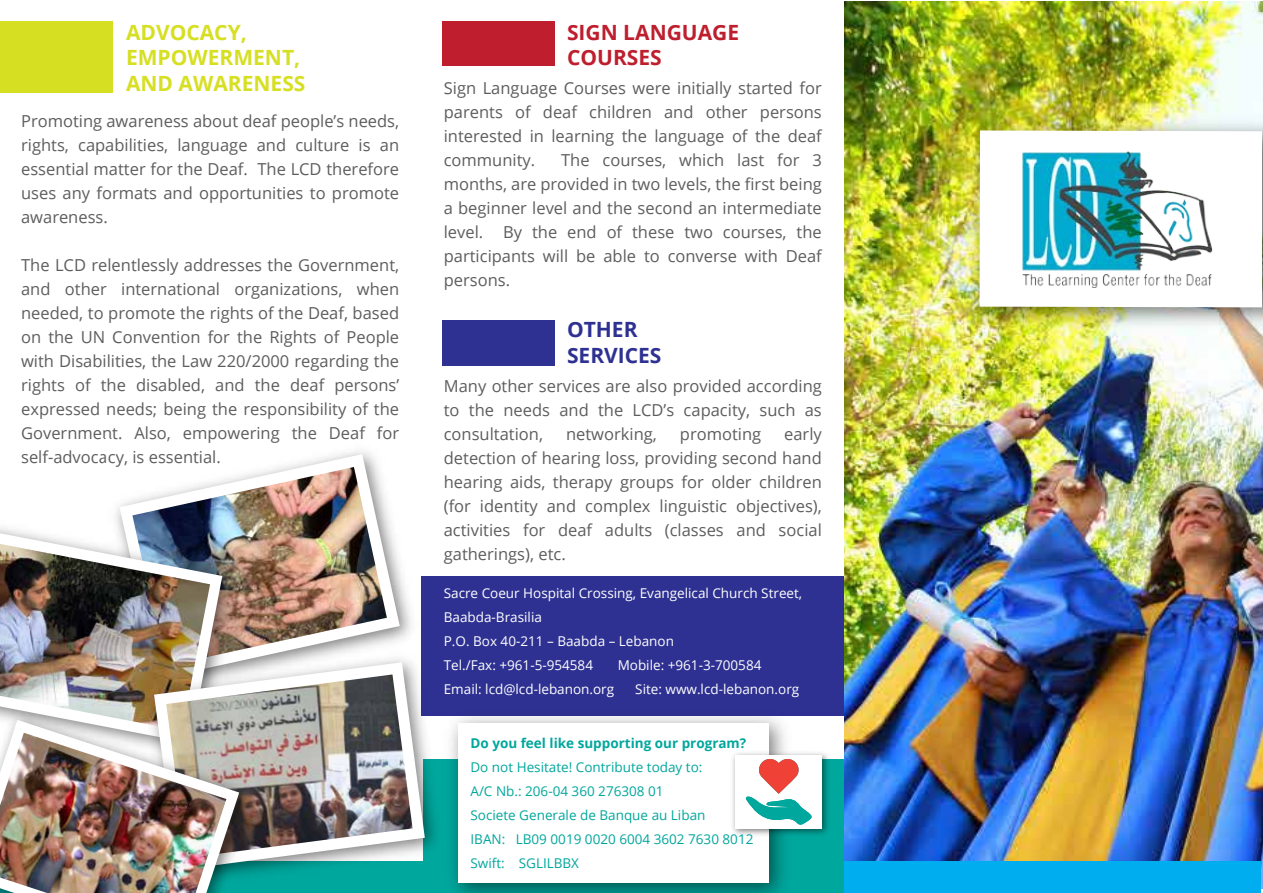
<style>
.page{position:relative;width:1263px;height:893px;background:#fff}
.page>*{position:absolute;margin:0;border:0;box-sizing:border-box;transform-origin:0 0}
.t1{font:700 21px/25.5px "Open Sans";color:#d7df23}
.t2{font:700 21px/25.5px "Open Sans";color:#be1e2d}
.t3{font:700 21px/25.5px "Open Sans";color:#2e3192}
.t4{font:16.5px/24px "Open Sans";color:#5d5d5d;text-align:justify}
.t5{font:13.5px/24px "Open Sans";color:#fff}
.t6{font:13.5px/24px "Open Sans";color:#00a79d}
.t7{font:700 13.5px "Open Sans";color:#00a79d}
</style>
<div class="page">
<div style="left:0;top:21px;width:113px;height:72px;background:#d7df23"></div>
<div style="left:442px;top:21px;width:113px;height:45px;background:#be1e2d"></div>
<div style="left:442px;top:320px;width:113px;height:45px;background:#2e3192"></div>
<div style="left:421px;top:576px;width:424px;height:139px;background:#2e3192"></div>
<div style="left:423px;top:759px;width:424px;height:120px;background:#00a79d"></div>
<img style="left:844px;top:1px;width:418px;height:887px">
<div style="left:844px;top:861px;width:417px;height:32px;background:#00aeef"></div>
<div style="left:0;top:861px;width:844px;height:32px;background:#00a79d"></div>
<img style="left:116px;top:451px;width:295px;height:189px">
<svg style="left:120px;top:454px;width:280px;height:189px"></svg>
<img style="left:132px;top:467px;width:255px;height:179px">
<img style="left:0;top:515px;width:245px;height:131px">
<img style="left:0;top:533px;width:222px;height:113px">
<img style="left:0;top:544px;width:210px;height:161px">
<img style="left:138px;top:646px;width:300px;height:226px">
<svg style="left:154px;top:662px;width:271px;height:208px"></svg>
<img style="left:166px;top:674px;width:247px;height:184px">
<img style="left:0;top:705px;width:262px;height:170px">
<svg style="left:0;top:720px;width:239px;height:159px"></svg>
<img style="left:0;top:733px;width:226px;height:160px">
<img style="left:960px;top:111px;width:302px;height:225px">
<svg style="left:979px;top:130px;width:283px;height:177px"></svg>
<img style="left:1021px;top:151px;width:217px;height:137px">
<img style="left:438px;top:715px;width:359px;height:178px">
<div style="left:458px;top:723px;width:311px;height:160px;background:#fff"></div>
<img style="left:732px;top:748px;width:96px;height:91px">
<div style="left:735px;top:755px;width:87px;height:74px;background:#fff"></div>
<svg style="left:745px;top:758px;width:67px;height:67px"></svg>
<p class="t1" style="left:126px;top:19px;width:181px">ADVOCACY,<br>EMPOWERMENT,<br>AND AWARENESS</p>
<p class="t2" style="left:567px;top:19px;width:174px">SIGN LANGUAGE<br>COURSES</p>
<p class="t4" style="left:444px;top:76px;width:380px">Sign Language Courses were initially started for parents of deaf children and other persons interested in learning the language of the deaf community.</p>
<p class="t4" style="left:21px;top:109px;width:380px">Promoting awareness about deaf people’s needs, rights, capabilities, language and culture is an essential matter for the Deaf. The LCD therefore uses any formats and opportunities to promote awareness.</p>
<p class="t4" style="left:21px;top:253px;width:380px">The LCD relentlessly addresses the Government, and other international organizations, when needed, to promote the rights of the Deaf, based on the UN Convention for the Rights of People with Disabilities, the Law 220/2000 regarding the rights of the disabled, and the deaf persons’ expressed needs; being the responsibility of the Government. Also, empowering the Deaf for self-advocacy, is essential.</p>
<p class="t4" style="left:444px;top:148px;width:380px;text-indent:117px">The courses, which last for 3 months, are provided in two levels, the first being a beginner level and the second an intermediate level. By the end of these two courses, the participants will be able to converse with Deaf persons.</p>
<p class="t3" style="left:567px;top:316px;width:96px">OTHER<br>SERVICES</p>
<p class="t4" style="left:444px;top:374px;width:380px">Many other services are also provided according to the needs and the LCD’s capacity, such as consultation,</p>
<p class="t4" style="left:444px;top:422px;width:380px;text-indent:340px">early detection of hearing loss, providing second hand hearing aids, therapy groups for older children (for identity and complex linguistic objectives), activities for deaf adults (classes and social gatherings), etc.</p>
<p class="t4" style="left:566px;top:422px;width:92px">networking,</p>
<p class="t4" style="left:680px;top:422px;width:83px">promoting</p>
<p class="t5" style="left:444px;top:581px;width:360px">Sacre Coeur Hospital Crossing, Evangelical Church Street, Baabda-Brasilia<br>P.O. Box 40-211 – Baabda – Lebanon<br>Tel./Fax: +961-5-954584</p>
<p class="t5" style="left:618px;top:653px;width:145px">Mobile: +961-3-700584</p>
<p class="t5" style="left:444px;top:677px;width:172px">Email: lcd@lcd-lebanon.org</p>
<p class="t5" style="left:635px;top:677px;width:165px">Site: www.lcd-lebanon.org</p>
<p class="t7" style="left:470px;top:734px;width:277px">Do you feel like supporting our program?</p>
<p class="t6" style="left:470px;top:755px;width:284px">Do not Hesitate! Contribute today to:<br>A/C Nb.: 206-04 360 276308 01<br>Societe Generale de Banque au Liban<br>IBAN: LB09 0019 0020 6004 3602 7630 8012<br>Swift: SGLILBBX</p>
</div>
